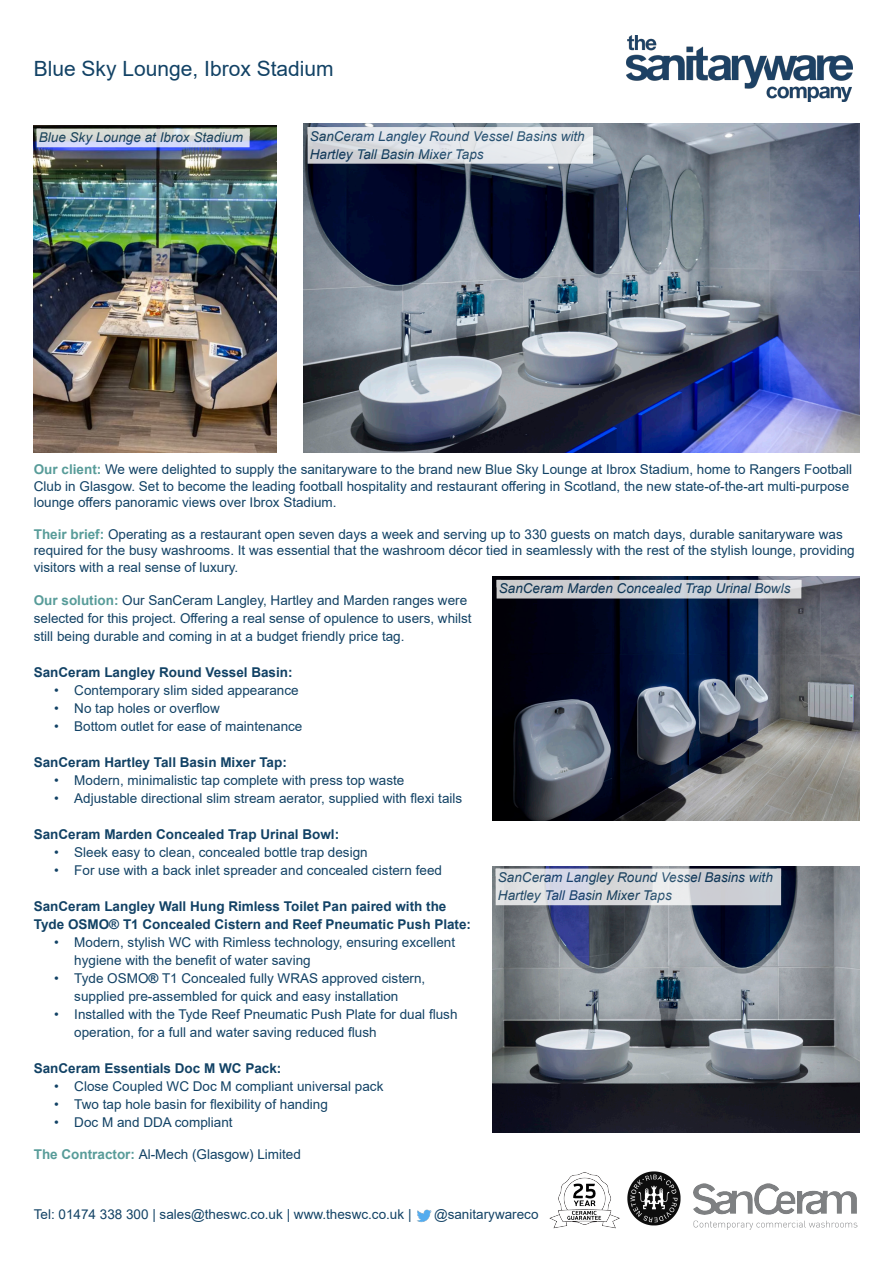
<style>
.page{position:relative;width:893px;height:1263px;background:#fff}
.page>*{position:absolute;margin:0;border:0;box-sizing:border-box;transform-origin:0 0}
.t1{font:21px "Arial";color:#124265}
.t2{font:13.5px/18px "Arial";color:#124265}
.t3{font:700 13.5px/18px "Arial";color:#124265}
.t4{font:italic 13.5px/18px "Arial";color:#124265}
.s1{font-weight:700;color:#589c99}
.s2{font-weight:700}
</style>
<div class="page">
<img style="left:627px;top:36px;width:226px;height:65px">
<img style="left:417px;top:1209px;width:15px;height:14px">
<img style="left:493px;top:576px;width:366px;height:245px">
<svg style="left:502px;top:587px;width:294px;height:6px;background:#ced0d5"></svg>
<div style="left:497px;top:578px;width:304px;height:20px;border:4px solid #fff"></div>
<svg style="left:497px;top:580px;width:304px;height:7px;background:#cfd1d6"></svg>
<img style="left:303px;top:124px;width:556px;height:328px">
<img style="left:34px;top:125px;width:243px;height:327px">
<div style="left:310px;top:131px;width:281px;height:31px;background:linear-gradient(to right,#d2d5da,#edf0f3)"></div>
<div style="left:308px;top:125px;width:285px;height:39px;border:4px solid #fff"></div>
<div style="left:308px;top:127px;width:285px;height:8px;background:#e4e7eb"></div>
<svg style="left:42px;top:136px;width:203px;height:6px"></svg>
<div style="left:37px;top:126px;width:213px;height:21px;border:4px solid #fff"></div>
<svg style="left:37px;top:129px;width:213px;height:7px"></svg>
<img style="left:493px;top:866px;width:366px;height:267px">
<svg style="left:501px;top:876px;width:275px;height:24px;background:#d7d9de"></svg>
<div style="left:496px;top:866px;width:285px;height:39px;border:4px solid #fff"></div>
<svg style="left:496px;top:868px;width:285px;height:8px;background:#cbccd2"></svg>
<img style="left:693px;top:1183px;width:165px;height:47px">
<img style="left:627px;top:1171px;width:54px;height:55px">
<img style="left:549px;top:1172px;width:71px;height:57px">
<p class="t1" style="left:34px;top:54px;width:301px">Blue Sky Lounge, Ibrox Stadium</p>
<p class="t4" style="left:39px;top:129px;width:206px">Blue Sky Lounge at Ibrox Stadium</p>
<p class="t4" style="left:310px;top:127px;width:276px">SanCeram Langley Round Vessel Basins with<br>Hartley Tall Basin Mixer Taps</p>
<p class="t2" style="left:34px;top:461px;width:820px;line-height:16.2px"><span class="s1">Our client:</span> We were delighted to supply the sanitaryware to the brand new Blue Sky Lounge at Ibrox Stadium, home to Rangers Football<br>Club in Glasgow. Set to become the leading football hospitality and restaurant offering in Scotland, the new state-of-the-art multi-purpose lounge offers panoramic views over Ibrox Stadium.</p>
<p class="t2" style="left:34px;top:526px;width:822px;line-height:16.2px"><span class="s1">Their brief:</span> Operating as a restaurant open seven days a week and serving up to 330 guests on match days, durable sanitaryware was required for the busy washrooms. It was essential that the washroom décor tied in seamlessly with the rest of the stylish lounge, providing visitors with a real sense of luxury.</p>
<p class="t2" style="left:34px;top:591px;width:439px"><span class="s1">Our solution:</span> Our SanCeram Langley, Hartley and Marden ranges were selected for this project. Offering a real sense of opulence to users, whilst still being durable and coming in at a budget friendly price tag.</p>
<p class="t3" style="left:34px;top:663px;width:260px">SanCeram Langley Round Vessel Basin:</p>
<p class="t2" style="left:54px;top:681px;width:246px">• Contemporary slim sided appearance</p>
<p class="t2" style="left:54px;top:699px;width:167px">• No tap holes or overflow</p>
<p class="t2" style="left:54px;top:717px;width:250px">• Bottom outlet for ease of maintenance</p>
<p class="t3" style="left:34px;top:753px;width:255px">SanCeram Hartley Tall Basin Mixer Tap:</p>
<p class="t2" style="left:54px;top:771px;width:352px">• Modern, minimalistic tap complete with press top waste</p>
<p class="t2" style="left:54px;top:789px;width:410px">• Adjustable directional slim stream aerator, supplied with flexi tails</p>
<p class="t3" style="left:34px;top:825px;width:307px">SanCeram Marden Concealed Trap Urinal Bowl:</p>
<p class="t2" style="left:54px;top:843px;width:315px">• Sleek easy to clean, concealed bottle trap design</p>
<p class="t2" style="left:54px;top:861px;width:389px">• For use with a back inlet spreader and concealed cistern feed</p>
<p class="t3" style="left:34px;top:897px;width:439px">SanCeram Langley Wall Hung Rimless Toilet Pan paired with the<br>Tyde OSMO® T1 Concealed Cistern and Reef Pneumatic Push Plate:</p>
<p class="t2" style="left:74px;top:933px;width:382px;text-indent:-20px">• Modern, stylish WC with Rimless technology, ensuring excellent hygiene with the benefit of water saving</p>
<p class="t2" style="left:54px;top:969px;width:373px;text-align:center">• Tyde OSMO<span class="s2">®</span> T1 Concealed fully WRAS approved cistern, supplied pre-assembled for quick and easy installation</p>
<p class="t2" style="left:74px;top:1005px;width:385px;text-indent:-20px">• Installed with the Tyde Reef Pneumatic Push Plate for dual flush operation, for a full and water saving reduced flush</p>
<p class="t3" style="left:34px;top:1059px;width:249px">SanCeram Essentials Doc M WC Pack:</p>
<p class="t2" style="left:54px;top:1077px;width:331px">• Close Coupled WC Doc M compliant universal pack</p>
<p class="t2" style="left:54px;top:1095px;width:275px">• Two tap hole basin for flexibility of handing</p>
<p class="t2" style="left:54px;top:1113px;width:180px">• Doc M and DDA compliant</p>
<p class="t2" style="left:34px;top:1145px;width:269px"><span class="s1">The Contractor:</span> Al-Mech (Glasgow) Limited</p>
<p class="t4" style="left:499px;top:580px;width:293px">SanCeram Marden Concealed Trap Urinal Bowls</p>
<p class="t4" style="left:498px;top:869px;width:276px">SanCeram Langley Round Vessel Basins with<br>Hartley Tall Basin Mixer Taps</p>
<p class="t2" style="left:34px;top:1205px;width:379px">Tel: 01474 338 300 | sales@theswc.co.uk | www.theswc.co.uk |</p>
<p class="t2" style="left:434px;top:1205px;width:106px">@sanitarywareco</p>
</div>
